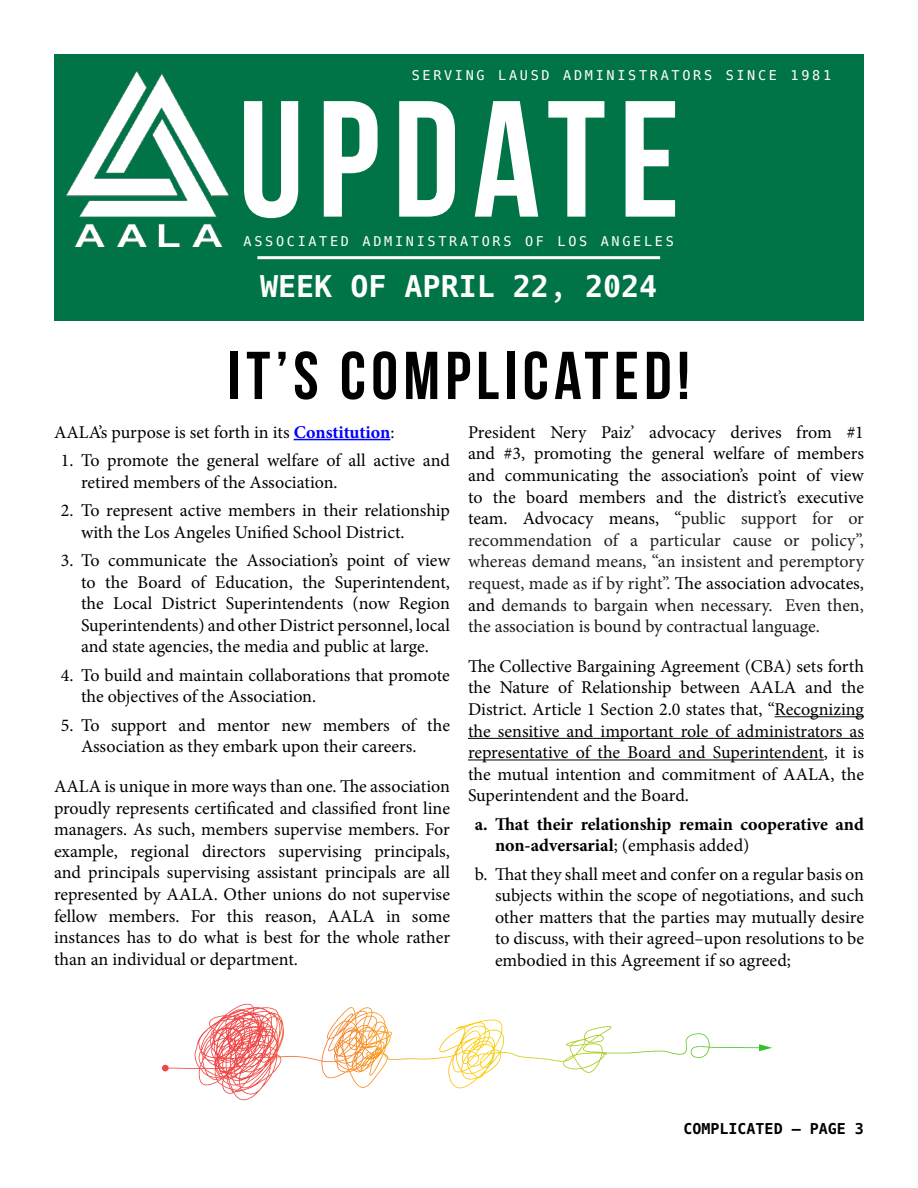
<style>
.page{position:relative;width:918px;height:1188px;background:#fff}
.page>*{position:absolute;margin:0;border:0;box-sizing:border-box;transform-origin:0 0}
.t1{font:165px "Bebas Neue";letter-spacing:.08em;color:#fff}
.t2{font:67.5px "Bebas Neue";letter-spacing:.08em;color:#000}
.t3{font:700 30px "Hack";color:#fff}
.t4{font:18px/21.6px "Minion Pro";color:#000;text-align:justify}
.t5{font:700 18px/21.6px "Minion Pro";letter-spacing:-.005em;color:#000}
.t6{font:700 15px "Hack";color:#000}
.t7{font:13.5px "Hack";letter-spacing:.2em;color:#fff}
.s1{font-weight:700;color:#00f}
.s2{color:#1f1f1f}
.s3{color:#191919}
.s4{font-weight:400}
</style>
<div class="page">
<div style="left:54px;top:54px;width:810px;height:267px;background:#007447"></div>
<hr style="left:294px;top:439px;width:96px;height:1px;background:#00f">
<hr style="left:775px;top:716px;width:89px;height:1px;background:#000">
<hr style="left:468px;top:738px;width:396px;height:1px;background:#000">
<hr style="left:468px;top:760px;width:356px;height:1px;background:#000">
<svg style="left:165px;top:1004px;width:530px;height:96px"></svg>
<svg style="left:759px;top:1044px;width:13px;height:7px"></svg>
<svg style="left:162px;top:1065px;width:7px;height:6px"></svg>
<hr style="left:257px;top:256px;width:403px;height:3px;background:#fff">
<img style="left:67px;top:71px;width:162px;height:176px">
<p class="t7" style="left:412px;top:67px;width:421px">SERVING LAUSD ADMINISTRATORS SINCE 1981</p>
<h1 class="t1" style="left:238px;top:69px;width:443px">UPDATE</h1>
<p class="t7" style="left:244px;top:232px;width:432px">ASSOCIATED ADMINISTRATORS OF LOS ANGELES</p>
<h3 class="t3" style="left:260px;top:268px;width:399px">WEEK OF APRIL 22, 2024</h3>
<h2 class="t2" style="left:228px;top:339px;width:463px">IT’S COMPLICATED!</h2>
<p class="t4" style="left:54px;top:421px;width:342px">AALA’s purpose is set forth in its <span class="s1">Constitution</span>:</p>
<p class="t4" style="left:81px;top:450px;width:370px;text-indent:-20px">1. To promote the general welfare of all active and retired members of the Association.</p>
<p class="t4" style="left:81px;top:500px;width:370px;text-indent:-20px">2. To represent active members in their relationship with the Los Angeles Unified School District.</p>
<p class="t4" style="left:81px;top:550px;width:371px;text-indent:-20px">3. To communicate the Association’s point of view to the Board of Education, the Superintendent, the Local District Superintendents (now Region Superintendents) and other District personnel, local and state agencies, the media and public at large.</p>
<p class="t4" style="left:81px;top:664px;width:370px;text-indent:-20px">4. To build and maintain collaborations that promote the objectives of the Association.</p>
<p class="t4" style="left:81px;top:714px;width:371px;text-indent:-20px">5. To support and mentor new members of the<br>Association as they embark upon their careers.</p>
<p class="t4" style="left:54px;top:775px;width:398px">AALA is unique in more ways than one. The association proudly represents certificated and classified front line managers. As such, members supervise members. For example, regional directors supervising principals, and principals supervising assistant principals are all represented by AALA. Other unions do not supervise fellow members. For this reason, AALA in some instances has to do what is best for the whole rather than an individual or department.</p>
<p class="t4" style="left:468px;top:421px;width:398px">President Nery Paiz’ advocacy derives from #1 and #3, promoting the general welfare of members and communicating the association’s point of view to the board members and the district’s executive team. Advocacy means, “<span class="s2">public support for or recommendation of a particular cause or policy”, whereas demand means, “an insistent and peremptory request, made as if by right”.</span> The association advocates, and <span class="s3">demands to bargain when necessary. Even then, the association is bound by contractual language.</span></p>
<p class="t4" style="left:468px;top:655px;width:398px">The Collective Bargaining Agreement (CBA) sets forth the Nature of Relationship between AALA and the District. Article 1 Section 2.0 states that, “Recognizing the sensitive and important role of administrators as representative of the Board and Superintendent, it is the mutual intention and commitment of AALA, the Superintendent and the Board.</p>
<p class="t5" style="left:495px;top:813px;width:370px;text-indent:-20px">a. That their relationship remain cooperative and non-adversarial<span class="s4">; (emphasis added)</span></p>
<p class="t4" style="left:495px;top:863px;width:371px;text-indent:-20px">b. That they shall meet and confer on a regular basis on subjects within the scope of negotiations, and such other matters that the parties may mutually desire to discuss, with their agreed–upon resolutions to be embodied in this Agreement if so agreed;</p>
<p class="t6" style="left:683px;top:1120px;width:182px">COMPLICATED – PAGE 3</p>
</div>
